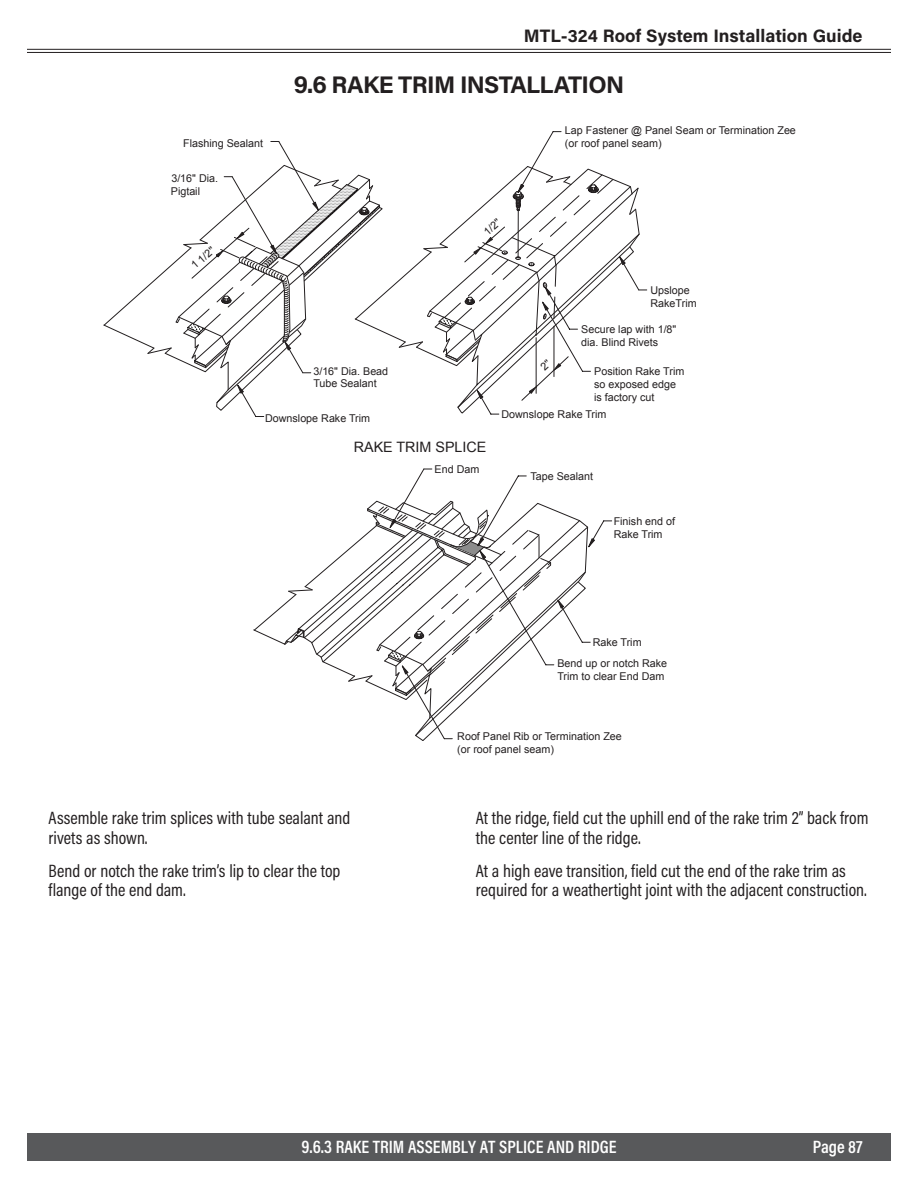
<style>
.page{position:relative;width:918px;height:1188px;background:#fff}
.page>*{position:absolute;margin:0;border:0;box-sizing:border-box;transform-origin:0 0}
.t1{font:700 24px "Acumin Pro";letter-spacing:-.025em;color:#231f20}
.t2{font:18px/19.5px "Acumin Pro Cond";color:#231f20}
.t3{font:600 18px "Acumin Pro Cond";color:#fff}
.t4{font:700 18px "Acumin Pro";color:#231f20}
.t5{font:14.25px "Arial";color:#231f20}
.t6{font:10.8px/12.9px "Arial";color:#231f20}
</style>
<div class="page">
<div style="left:27px;top:1134px;width:864px;height:27px;background:#58595b"></div>
<hr style="left:27px;top:49px;width:864px;height:1px;background:#231f20">
<hr style="left:27px;top:52px;width:864px;height:1px;background:#231f20">
<svg style="left:103px;top:131px;width:544px;height:610px"></svg>
<p class="t6" style="left:183px;top:137px;width:82px">Flashing Sealant</p>
<p class="t6" style="left:171px;top:172px;width:49px">3/16" Dia.<br>Pigtail</p>
<p class="t6" style="left:188px;top:262px;width:29px;rotate:-41deg">1 1/2"</p>
<h2 class="t4" style="left:524px;top:23px;width:340px">MTL-324 Roof System Installation Guide</h2>
<h1 class="t1" style="left:294px;top:68px;width:332px">9.6 RAKE TRIM INSTALLATION</h1>
<p class="t6" style="left:313px;top:364px;width:76px">3/16" Dia. Bead<br>Tube Sealant</p>
<p class="t6" style="left:481px;top:228px;width:20px;rotate:-41deg">1/2"</p>
<p class="t6" style="left:565px;top:123px;width:233px">Lap Fastener @ Panel Seam or Termination Zee (or roof panel seam)</p>
<p class="t6" style="left:651px;top:284px;width:48px">Upslope<br>RakeTrim</p>
<p class="t6" style="left:581px;top:323px;width:97px">Secure lap with 1/8" dia. Blind Rivets</p>
<p class="t6" style="left:594px;top:378px;width:83px">so exposed edge</p>
<p class="t6" style="left:594px;top:365px;width:92px">Position Rake Trim</p>
<p class="t6" style="left:594px;top:391px;width:62px">is factory cut</p>
<p class="t6" style="left:265px;top:411px;width:107px">Downslope Rake Trim</p>
<h3 class="t5" style="left:354px;top:437px;width:134px">RAKE TRIM SPLICE</h3>
<p class="t6" style="left:435px;top:463px;width:46px">End Dam</p>
<p class="t6" style="left:501px;top:408px;width:107px">Downslope Rake Trim</p>
<p class="t6" style="left:531px;top:470px;width:64px">Tape Sealant</p>
<p class="t6" style="left:614px;top:515px;width:63px">Finish end of<br>Rake Trim</p>
<p class="t6" style="left:593px;top:636px;width:50px">Rake Trim</p>
<p class="t6" style="left:557px;top:656px;width:111px">Bend up or notch Rake<br>Trim to clear End Dam</p>
<h2 class="t2" style="left:49px;top:808px;width:303px">Assemble rake trim splices with tube sealant and rivets as shown.</h2>
<h2 class="t2" style="left:49px;top:860px;width:293px">Bend or notch the rake trim’s lip to clear the top flange of the end dam.</h2>
<p class="t6" style="left:457px;top:730px;width:166px">Roof Panel Rib or Termination Zee (or roof panel seam)</p>
<h2 class="t2" style="left:476px;top:808px;width:394px">At the ridge, field cut the uphill end of the rake trim 2” back from the center line of the ridge.</h2>
<h2 class="t2" style="left:476px;top:860px;width:393px">At a high eave transition, field cut the end of the rake trim as required for a weathertight joint with the adjacent construction.</h2>
<h2 class="t3" style="left:301px;top:1135px;width:317px">9.6.3 RAKE TRIM ASSEMBLY AT SPLICE AND RIDGE</h2>
<h2 class="t3" style="left:813px;top:1135px;width:51px">Page 87</h2>
</div>
